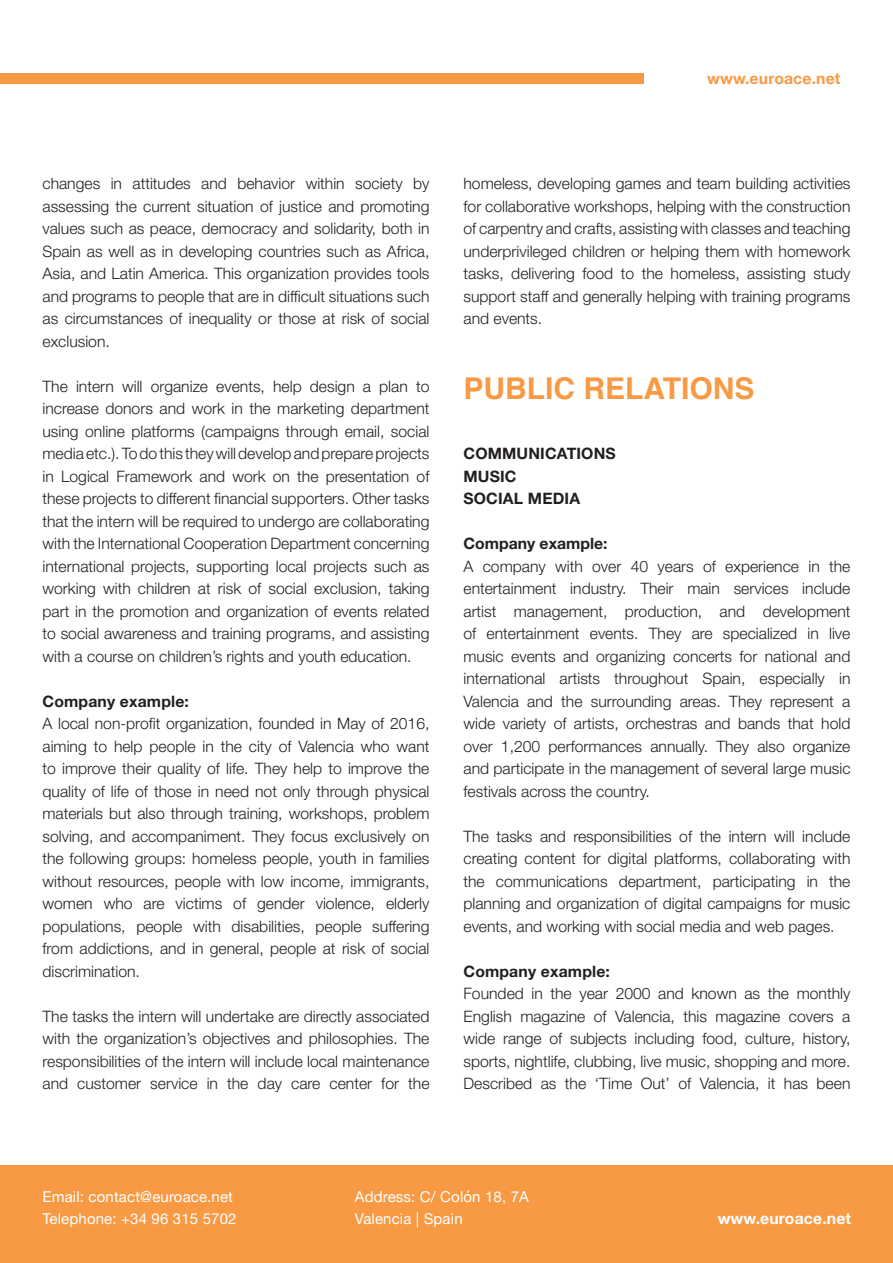
<style>
.page{position:relative;width:893px;height:1263px;background:#fff}
.page>*{position:absolute;margin:0;border:0;box-sizing:border-box;transform-origin:0 0}
.Título_1{font:700 30px "Helvetica";color:#f89a44}
.Texto_corrido{font:300 15.75px/22.5px "Helvetica Neue LT Std";color:#231f20;text-align:justify}
.Título_2{font:700 15.75px "Helvetica Neue LT Std";letter-spacing:.01em;color:#231f20}
.t1{font:700 15.75px "Helvetica Neue";letter-spacing:.01em;color:#fff}
.t2{font:700 15.75px "Helvetica Neue";letter-spacing:.01em;color:#f89a44}
.Texto_corrido-2{font:700 15.75px "Helvetica Neue LT Std";color:#231f20}
.t3{font:15px/22.5px "Helvetica Neue";letter-spacing:.01em;color:#fff}
</style>
<div class="page">
<div style="left:0;top:1165px;width:893px;height:98px;background:#f89a44"></div>
<div style="left:0;top:74px;width:644px;height:10px;background:#f89a44"></div>
<p class="t2" style="left:707px;top:66px;width:135px">www.euroace.net</p>
<p class="Texto_corrido" style="left:43px;top:172px;width:388px">changes in attitudes and behavior within society by assessing the current situation of justice and promoting values such as peace, democracy and solidarity, both in Spain as well as in developing countries such as Africa, Asia, and Latin America. This organization provides tools and programs to people that are in difficult situations such as circumstances of inequality or those at risk of social exclusion.</p>
<p class="Texto_corrido" style="left:43px;top:374px;width:388px">The intern will organize events, help design a plan to increase donors and work in the marketing department using online platforms (campaigns through email, social media etc.). To do this they will develop and prepare projects in Logical Framework and work on the presentation of these projects to different financial supporters. Other tasks that the intern will be required to undergo are collaborating with the International Cooperation Department concerning international projects, supporting local projects such as working with children at risk of social exclusion, taking part in the promotion and organization of events related to social awareness and training programs, and assisting with a course on children’s rights and youth education.</p>
<p class="Título_2" style="left:43px;top:691px;width:148px">Company example:</p>
<p class="Texto_corrido" style="left:43px;top:712px;width:388px">A local non-profit organization, founded in May of 2016, aiming to help people in the city of Valencia who want to improve their quality of life. They help to improve the quality of life of those in need not only through physical materials but also through training, workshops, problem solving, and accompaniment. They focus exclusively on the following groups: homeless people, youth in families without resources, people with low income, immigrants, women who are victims of gender violence, elderly populations, people with disabilities, people suffering from addictions, and in general, people at risk of social discrimination.</p>
<p class="Texto_corrido" style="left:43px;top:1004px;width:388px">The tasks the intern will undertake are directly associated with the organization’s objectives and philosophies. The responsibilities of the intern will include local maintenance and customer service in the day care center for the</p>
<p class="Texto_corrido" style="left:463px;top:172px;width:388px">homeless, developing games and team building activities for collaborative workshops, helping with the construction of carpentry and crafts, assisting with classes and teaching underprivileged children or helping them with homework tasks, delivering food to the homeless, assisting study support staff and generally helping with training programs and events.</p>
<p class="Título_1" style="left:463px;top:364px;width:293px">PUBLIC RELATIONS</p>
<p class="Título_2" style="left:463px;top:444px;width:154px">COMMUNICATIONS</p>
<p class="Título_2" style="left:463px;top:466px;width:55px">MUSIC</p>
<p class="Título_2" style="left:463px;top:489px;width:118px">SOCIAL MEDIA</p>
<p class="Texto_corrido-2" style="left:463px;top:534px;width:146px">Company example:</p>
<p class="Texto_corrido" style="left:463px;top:554px;width:388px">A company with over 40 years of experience in the entertainment industry. Their main services include artist management, production, and development of entertainment events. They are specialized in live music events and organizing concerts for national and international artists throughout Spain, especially in Valencia and the surrounding areas. They represent a wide variety of artists, orchestras and bands that hold over 1,200 performances annually. They also organize and participate in the management of several large music festivals across the country.</p>
<p class="Texto_corrido" style="left:463px;top:824px;width:388px">The tasks and responsibilities of the intern will include creating content for digital platforms, collaborating with the communications department, participating in the planning and organization of digital campaigns for music events, and working with social media and web pages.</p>
<p class="Título_2" style="left:463px;top:961px;width:148px">Company example:</p>
<p class="Texto_corrido" style="left:463px;top:982px;width:388px">Founded in the year 2000 and known as the monthly English magazine of Valencia, this magazine covers a wide range of subjects including food, culture, history, sports, nightlife, clubbing, live music, shopping and more.<br>Described as the ‘Time Out’ of Valencia, it has been</p>
<p class="t3" style="left:43px;top:1186px;width:195px">Email: contact@euroace.net<br>Telephone: +34 96 315 5702</p>
<p class="t3" style="left:355px;top:1186px;width:176px">Address: C/ Colón 18, 7A<br>Valencia | Spain</p>
<p class="t1" style="left:718px;top:1206px;width:135px">www.euroace.net</p>
</div>
